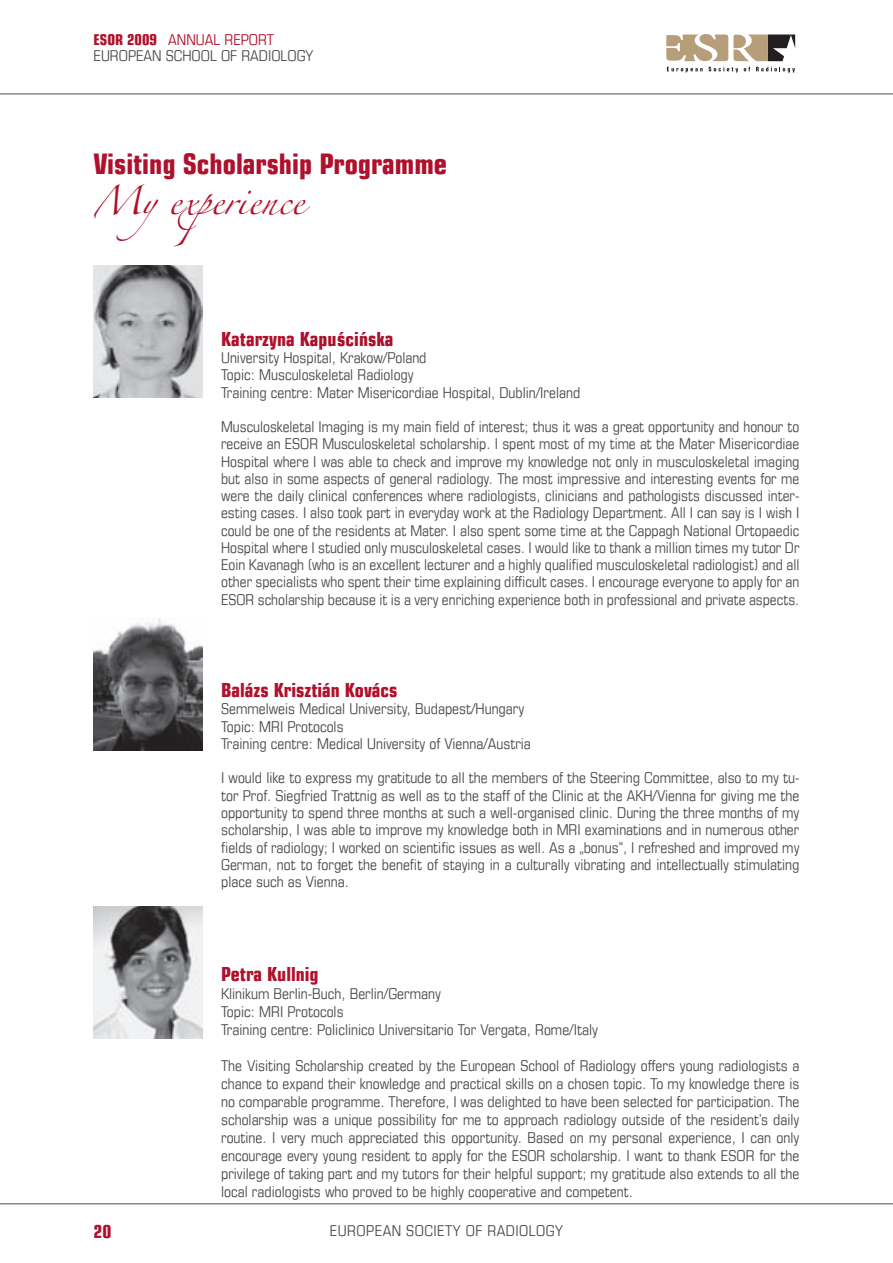
<style>
.page{position:relative;width:893px;height:1263px;background:#fff}
.page>*{position:absolute;margin:0;border:0;box-sizing:border-box;transform-origin:0 0}
.t1{font:700 condensed 28.5px "Eurostile LT";color:#af112c}
.t2{font:25.5px "Zapfino";color:#af112c}
.t3{font:700 condensed 19.5px "Eurostile LT";color:#af112c}
.t4{font:700 condensed 19.5px "Eurostile LT";color:#aa0f2b}
.t5{font:700 condensed 18px "Eurostile LT";color:#af112c}
.t6{font:condensed 15px/17.2px "Eurostile LT";color:#4b4c4d}
.t7{font:condensed 15px "Eurostile LT";letter-spacing:.03em;color:#4b4c4d}
.s1{font-weight:700;color:#af112c}
.s2{color:#af112c}
</style>
<div class="page">
<svg style="left:666px;top:34px;width:129px;height:27px"></svg>
<svg style="left:667px;top:67px;width:36px;height:6px"></svg>
<svg style="left:709px;top:67px;width:29px;height:6px"></svg>
<svg style="left:744px;top:67px;width:6px;height:4px"></svg>
<svg style="left:756px;top:67px;width:39px;height:6px"></svg>
<hr style="left:0;top:94px;width:893px;height:1px;background:#4b4c4d">
<hr style="left:0;top:1203px;width:893px;height:1px;background:#4b4c4d">
<img style="left:94px;top:266px;width:108px;height:132px">
<img style="left:94px;top:619px;width:108px;height:132px">
<img style="left:94px;top:907px;width:108px;height:132px">
<p class="t6" style="left:94px;top:31px;width:221px;line-height:16.5px"><span class="s1">ESOR 2009</span> <span class="s2">ANNUAL REPORT<br></span>EUROPEAN SCHOOL OF RADIOLOGY</p>
<h1 class="t1" style="left:94px;top:146px;width:355px">Visiting Scholarship Programme</h1>
<h2 class="t2" style="left:94px;top:190px;width:212px">Myexperience</h2>
<h3 class="t4" style="left:221px;top:327px;width:174px"><span class="s2">Katarzyna</span> Kapu´sci´nska</h3>
<p class="t6" style="left:221px;top:349px;width:361px">University Hospital, Krakow/Poland<br>Topic: Musculoskeletal Radiology<br>Training centre: Mater Misericordiae Hospital, Dublin/Ireland</p>
<p class="t6" style="left:221px;top:418px;width:580px;text-align:justify">Musculoskeletal Imaging is my main field of interest; thus it was a great opportunity and honour to receive an ESOR Musculoskeletal scholarship. I spent most of my time at the Mater Misericordiae Hospital where I was able to check and improve my knowledge not only in musculoskeletal imaging but also in some aspects of general radiology. The most impressive and interesting events for me were the daily clinical conferences where radiologists, clinicians and pathologists discussed inter&shy;esting cases. I also took part in everyday work at the Radiology Department. All I can say is I wish I could be one of the residents at Mater. I also spent some time at the Cappagh National Ortopaedic Hospital where I studied only musculoskeletal cases. I would like to thank a million times my tutor Dr Eoin Kavanagh (who is an excellent lecturer and a highly qualified musculoskeletal radiologist) and all other specialists who spent their time explaining difficult cases. I encourage everyone to apply for an ESOR scholarship because it is a very enriching experience both in professional and private aspects.</p>
<h3 class="t3" style="left:221px;top:678px;width:178px">Balázs Krisztián Kovács</h3>
<p class="t6" style="left:221px;top:700px;width:311px">Semmelweis Medical University, Budapest/Hungary<br>Topic: MRI Protocols<br>Training centre: Medical University of Vienna/Austria</p>
<p class="t6" style="left:221px;top:769px;width:580px;text-align:justify">I would like to express my gratitude to all the members of the Steering Committee, also to my tu&shy;tor Prof. Siegfried Trattnig as well as to the staff of the Clinic at the AKH/Vienna for giving me the opportunity to spend three months at such a well-organised clinic. During the three months of my scholarship, I was able to improve my knowledge both in MRI examinations and in numerous other fields of radiology; I worked on scientific issues as well. As a „bonus”, I refreshed and improved my German, not to forget the benefit of staying in a culturally vibrating and intellectually stimulating place such as Vienna.</p>
<h3 class="t3" style="left:221px;top:962px;width:99px">Petra Kullnig</h3>
<p class="t6" style="left:221px;top:984px;width:378px;line-height:18px">Klinikum Berlin-Buch, Berlin/Germany<br>Topic: MRI Protocols<br>Training centre: Policlinico Universitario Tor Vergata, Rome/Italy</p>
<p class="t6" style="left:221px;top:1056px;width:580px;line-height:18px;text-align:justify">The Visiting Scholarship created by the European School of Radiology offers young radiologists a chance to expand their knowledge and practical skills on a chosen topic. To my knowledge there is no comparable programme. Therefore, I was delighted to have been selected for participation. The scholarship was a unique possibility for me to approach radiology outside of the resident’s daily routine. I very much appreciated this opportunity. Based on my personal experience, I can only encourage every young resident to apply for the ESOR scholarship. I want to thank ESOR for the privilege of taking part and my tutors for their helpful support; my gratitude also extends to all the local radiologists who proved to be highly cooperative and competent.</p>
<p class="t5" style="left:94px;top:1220px;width:19px">20</p>
<p class="t7" style="left:330px;top:1221px;width:234px">EUROPEAN SOCIETY OF RADIOLOGY</p>
</div>
